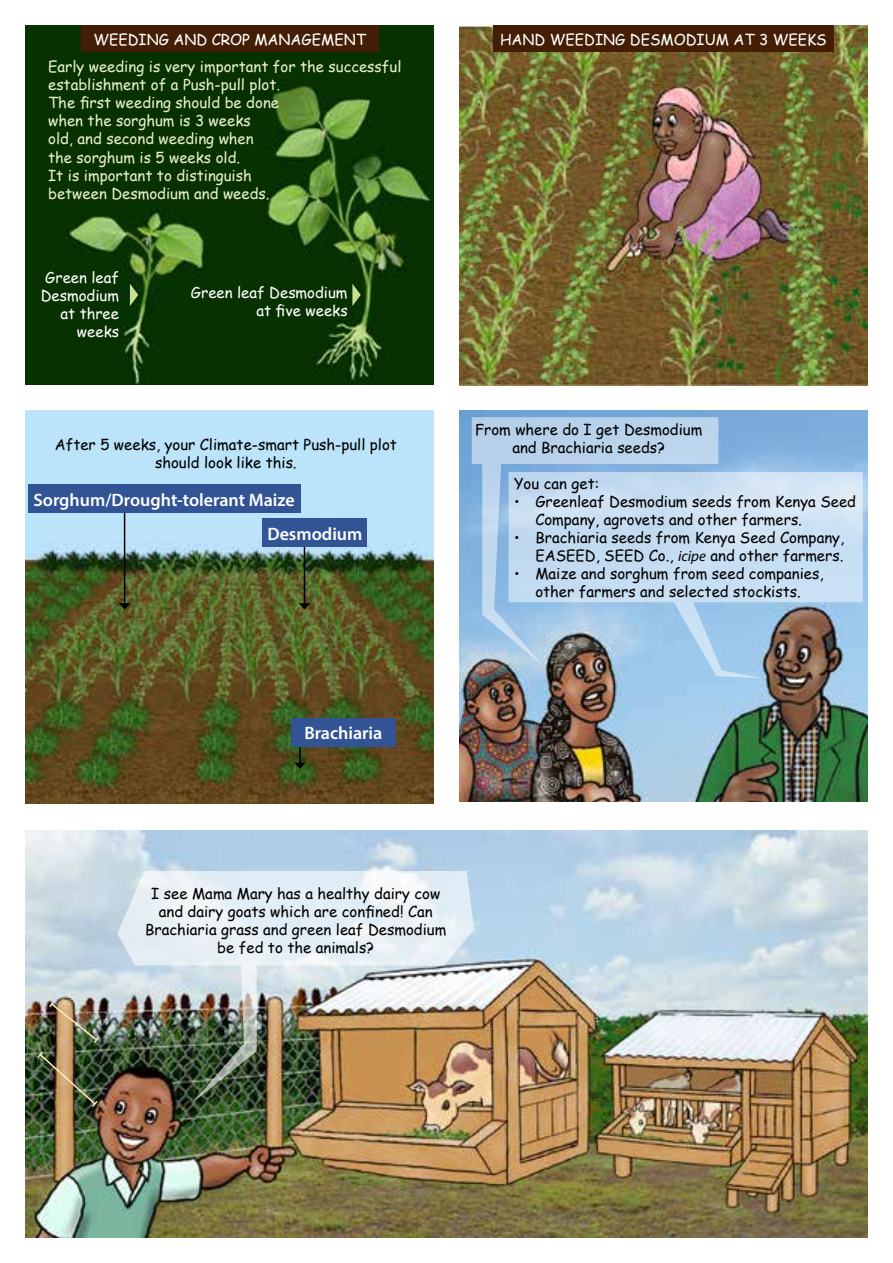
<style>
.page{position:relative;width:893px;height:1263px;background:#fff}
.page>*{position:absolute;margin:0;border:0;box-sizing:border-box;transform-origin:0 0}
.t1{font:600 18px/34px "Myriad Pro";color:#fff}
.t2{font:15px/18px "Comic Sans MS";color:#000;text-align:center}
.t3{font:15px/18px "Comic Sans MS";color:#e6f0cb}
.t4{font:15px/18px "Comic Sans MS";color:#fff;text-align:right}
.s1{font-family:"Myriad Pro";font-style:italic}
</style>
<div class="page">
<img style="left:25px;top:830px;width:842px;height:407px">
<img style="left:459px;top:26px;width:408px;height:359px">
<img style="left:26px;top:26px;width:408px;height:359px">
<svg style="left:130px;top:284px;width:8px;height:22px"></svg>
<svg style="left:352px;top:284px;width:9px;height:22px"></svg>
<img style="left:36px;top:999px;width:65px;height:109px">
<img style="left:459px;top:410px;width:408px;height:392px">
<div style="left:81px;top:26px;width:297px;height:26px;background:#431e04"></div>
<div style="left:493px;top:26px;width:340px;height:26px;background:#431e04"></div>
<img style="left:26px;top:410px;width:408px;height:394px">
<svg style="left:509px;top:472px;width:354px;height:206px;background:#b2c4d4"></svg>
<svg style="left:472px;top:417px;width:246px;height:248px;background:#b3cee7"></svg>
<img style="left:117px;top:871px;width:357px;height:232px">
<hr style="left:124px;top:506px;width:1px;height:98px;background:#000">
<svg style="left:119px;top:603px;width:11px;height:6px"></svg>
<hr style="left:304px;top:537px;width:1px;height:67px;background:#000">
<svg style="left:299px;top:603px;width:11px;height:6px"></svg>
<hr style="left:299px;top:739px;width:2px;height:24px;background:#000">
<svg style="left:294px;top:763px;width:12px;height:6px"></svg>
<div style="left:28px;top:484px;width:272px;height:29px;background:#325495"></div>
<div style="left:263px;top:519px;width:104px;height:28px;background:#325495"></div>
<div style="left:291px;top:718px;width:104px;height:29px;background:#325495"></div>
<p class="t4" style="left:93px;top:30px;width:274px">WEEDING AND CROP MANAGEMENT</p>
<p class="t4" style="left:500px;top:30px;width:328px">HAND WEEDING DESMODIUM AT 3 WEEKS</p>
<p class="t3" style="left:48px;top:58px;width:355px">Early weeding is very important for the successful establishment of a Push-pull plot.<br>The first weeding should be done<br>when the sorghum is 3 weeks<br>old, and second weeding when<br>the sorghum is 5 weeks old.<br>It is important to distinguish<br>between Desmodium and weeds.</p>
<p class="t4" style="left:41px;top:268px;width:80px">Green leaf<br>Desmodium at three weeks</p>
<p class="t4" style="left:191px;top:283px;width:158px">Green leaf Desmodium at five weeks</p>
<p class="t2" style="left:55px;top:435px;width:344px">After 5 weeks, your Climate-smart Push-pull plot should look like this.</p>
<p class="t1" style="left:267px;top:482px;width:97px;text-indent:-234px">Sorghum/Drought-tolerant Maize<br>Desmodium</p>
<p class="t1" style="left:304px;top:716px;width:80px">Brachiaria</p>
<p class="t2" style="left:475px;top:420px;width:229px">From where do I get Desmodium and Brachiaria seeds?</p>
<p class="t2" style="left:514px;top:474px;width:87px">You can get:</p>
<p class="t2" style="left:535px;top:492px;width:322px;text-align:left;text-indent:-21px">• Greenleaf Desmodium seeds from Kenya Seed<br>Company, agrovets and other farmers.</p>
<p class="t2" style="left:514px;top:528px;width:332px;text-align:right">• Brachiaria seeds from Kenya Seed Company,<br>EASEED, SEED Co., <span class="s1">icipe</span> and other farmers.</p>
<p class="t2" style="left:514px;top:564px;width:311px">• Maize and sorghum from seed companies, other farmers and selected stockists.</p>
<p class="t2" style="left:145px;top:884px;width:303px">I see Mama Mary has a healthy dairy cow and dairy goats which are confined! Can Brachiaria grass and green leaf Desmodium be fed to the animals?</p>
</div>
